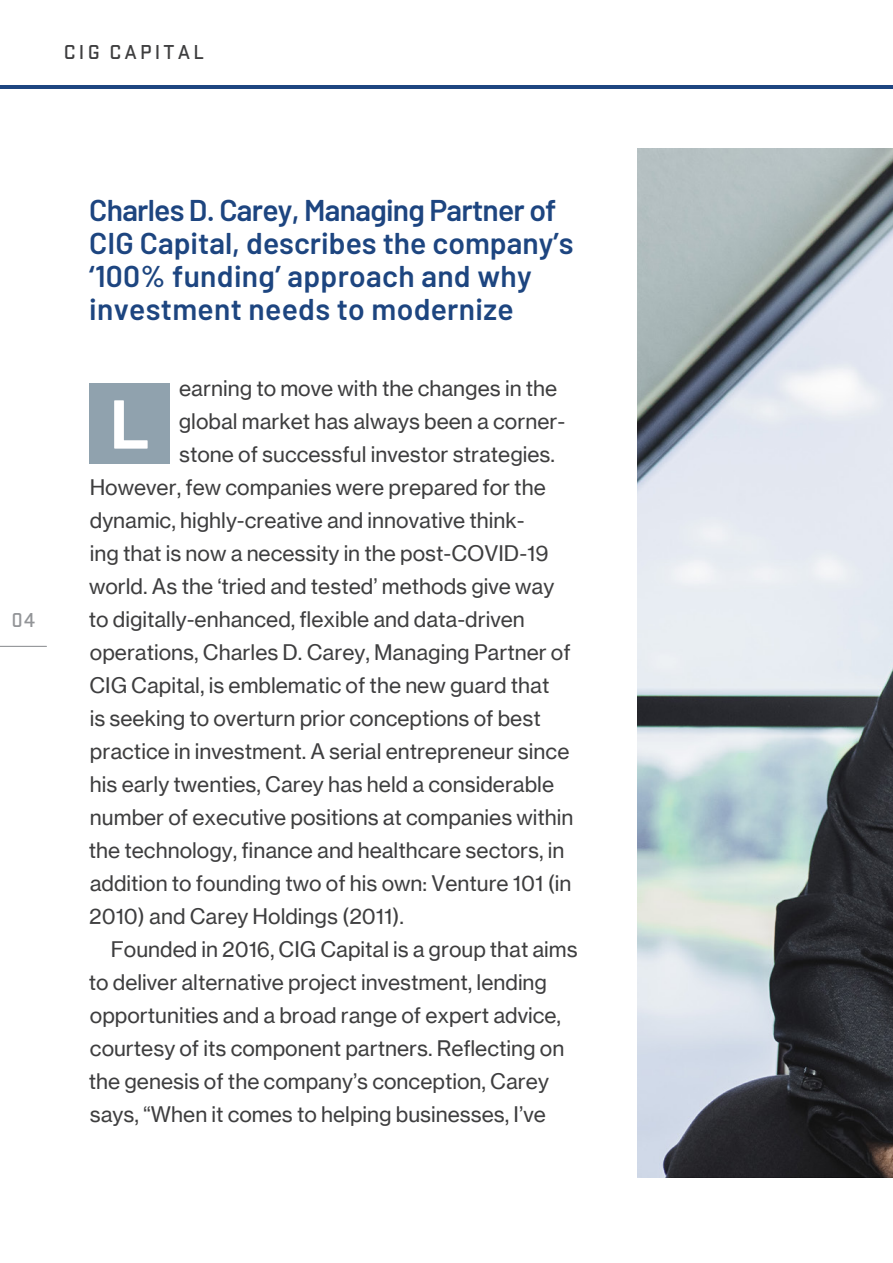
<style>
.page{position:relative;width:893px;height:1263px;background:#fff}
.page>*{position:absolute;margin:0;border:0;box-sizing:border-box;transform-origin:0 0}
.t1{font:700 69px "Barlow";color:#fff}
.Pull_Quote___Avant_G{font:600 30px/33px "Barlow";color:#1d4580}
.Neue_Haas___First_Pa{font:21px "N Haas Grotesk TX Pro 55 Rg";color:#3e3e3f}
.Neue_Haas___Body_Tex{font:21px/33px "N Haas Grotesk TX Pro 55 Rg";color:#3e3e3f}
.t2{font:500 21px "Stratum 1";letter-spacing:.15em;color:#3e3e3f}
.t3{font:500 21px "Stratum 1";color:#939598}
</style>
<div class="page">
<img style="left:638px;top:149px;width:255px;height:1029px">
<div style="left:89px;top:383px;width:81px;height:80px;background:#90a2ae"></div>
<hr style="left:0;top:646px;width:46px;height:1px;background:#939598">
<hr style="left:0;top:85px;width:893px;height:3px;background:#1d4580">
<p class="t2" style="left:64px;top:38px;width:142px">CIG CAPITAL</p>
<p class="t3" style="left:12px;top:606px;width:25px">04</p>
<p class="Pull_Quote___Avant_G" style="left:89px;top:192px;width:486px">Charles D. Carey, Managing Partner of CIG Capital, describes the company’s ‘100% funding’ approach and why investment needs to modernize</p>
<p class="Neue_Haas___First_Pa" style="left:179px;top:375px;width:380px">earning to move with the changes in the</p>
<p class="Neue_Haas___First_Pa" style="left:179px;top:408px;width:388px">global market has always been a corner-</p>
<p class="Neue_Haas___First_Pa" style="left:179px;top:441px;width:378px">stone of successful investor strategies.</p>
<p class="Neue_Haas___First_Pa" style="left:90px;top:474px;width:458px">However, few companies were prepared for the</p>
<p class="Neue_Haas___First_Pa" style="left:90px;top:507px;width:436px">dynamic, highly-creative and innovative think-</p>
<p class="Neue_Haas___First_Pa" style="left:90px;top:540px;width:460px">ing that is now a necessity in the post-COVID-19</p>
<p class="Neue_Haas___First_Pa" style="left:89px;top:573px;width:467px">world. As the ‘tried and tested’ methods give way</p>
<p class="Neue_Haas___First_Pa" style="left:89px;top:606px;width:438px">to digitally-enhanced, flexible and data-driven</p>
<p class="Neue_Haas___First_Pa" style="left:90px;top:639px;width:482px">operations, Charles D. Carey, Managing Partner of</p>
<p class="Neue_Haas___First_Pa" style="left:89px;top:672px;width:461px">CIG Capital, is emblematic of the new guard that</p>
<p class="Neue_Haas___First_Pa" style="left:90px;top:705px;width:452px">is seeking to overturn prior conceptions of best</p>
<p class="Neue_Haas___First_Pa" style="left:90px;top:738px;width:481px">practice in investment. A serial entrepreneur since</p>
<p class="Neue_Haas___First_Pa" style="left:90px;top:771px;width:466px">his early twenties, Carey has held a considerable</p>
<p class="Neue_Haas___First_Pa" style="left:90px;top:804px;width:485px">number of executive positions at companies within</p>
<p class="Neue_Haas___First_Pa" style="left:89px;top:837px;width:477px">the technology, finance and healthcare sectors, in</p>
<p class="Neue_Haas___First_Pa" style="left:90px;top:870px;width:483px">addition to founding two of his own: Venture 101 (in</p>
<p class="Neue_Haas___First_Pa" style="left:89px;top:903px;width:316px">2010) and Carey Holdings (2011).</p>
<p class="Neue_Haas___Body_Tex" style="left:89px;top:933px;width:490px;text-indent:22px">Founded in 2016, CIG Capital is a group that aims to deliver alternative project investment, lending opportunities and a broad range of expert advice, courtesy of its component partners. Reflecting on the genesis of the company’s conception, Carey says, “When it comes to helping businesses, I’ve</p>
<p class="t1" style="left:110px;top:373px;width:41px">L</p>
</div>
